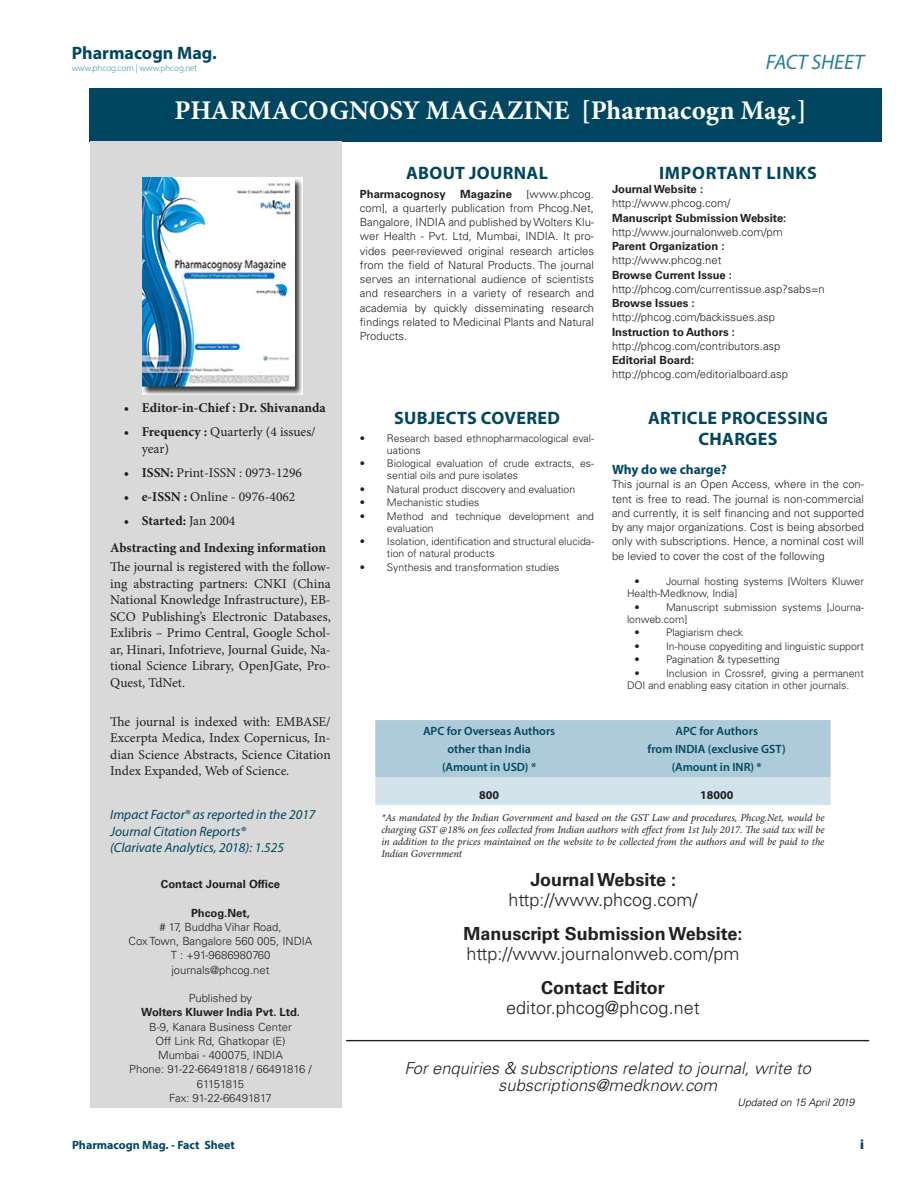
<style>
.page{position:relative;width:918px;height:1188px;background:#fff}
.page>*{position:absolute;margin:0;border:0;box-sizing:border-box;transform-origin:0 0}
.t1{font:700 27px "Minion Pro";color:#fff}
.t2{font:italic 21px "Myriad Pro";color:#24809b}
.ABS_TXT{font:300 18px "Univers LT Std";color:#231f20}
.ABS_TXT-2{font:700 18px "Univers LT Std";color:#231f20}
._1_HD{font:700 18px/21px "Myriad Pro";letter-spacing:.02em;color:#004661;text-align:center}
._1_HD-2{font:700 18px "Myriad Pro";color:#004661}
.ABS_HD_1{font:700 18px "Myriad Pro";letter-spacing:.04em;color:#004661}
.ABS_TXT-3{font:italic 300 16.5px "Univers LT Std";color:#231f20}
.TXT{font:13.5px/16.5px "Minion Pro";color:#231f20;text-align:justify}
._3_HD{font:italic 13.5px/16.5px "Myriad Pro";color:#004661}
.TXT-2{font:700 13.5px "Minion Pro";color:#231f20}
._3_HD-2{font:700 13.5px "Myriad Pro";color:#004661}
.RRH{font:900 13.5px "Myriad Pro";color:#004661}
.TCH{font:600 12px "Myriad Pro";color:#004661}
.RRH-2{font:700 12px "Myriad Pro";color:#004661}
.TB{font:700 12px "Myriad Pro";color:#231f20}
.ABS_TXT-4{font:300 11.25px/14.2px "Univers LT Std";color:#231f20;text-align:justify}
.ABS_TXT-5{font:700 11.25px "Univers LT Std";color:#231f20}
.t3{font:300 10.5px/12px "Univers LT Std";color:#231f20}
.TFN{font:italic 10.5px/12px "Minion Pro";letter-spacing:-.005em;color:#231f20;text-align:justify}
.ABS_TXT-6{font:italic 300 10.5px "Univers LT Std";color:#050406}
.t4{font:300 9px "Myriad Pro";color:#24809b}
.s1{font-weight:700}
.s2{font-weight:400}
</style>
<div class="page">
<div style="left:90px;top:88px;width:792px;height:53px;background:#004661"></div>
<div style="left:90px;top:141px;width:252px;height:967px;background:#d9d9d9"></div>
<img style="left:143px;top:178px;width:160px;height:217px">
<svg style="left:375px;top:720px;width:456px;height:85px;background:#b9d3df"></svg>
<div style="left:346px;top:1040px;width:523px;height:1px;border:1px solid #231f20"></div>
<h3 class="_1_HD-2" style="left:72px;top:41px;width:147px">Pharmacogn Mag.</h3>
<p class="t4" style="left:72px;top:62px;width:127px">www.phcog.com | www.phcog.net</p>
<h2 class="t2" style="left:766px;top:49px;width:100px">FACT SHEET</h2>
<p class="t1" style="left:174px;top:92px;width:634px">PHARMACOGNOSY MAGAZINE [Pharmacogn Mag.]</p>
<p class="TXT-2" style="left:124px;top:398px;width:204px">• Editor-in-Chief : Dr. Shivananda</p>
<p class="TXT" style="left:142px;top:424px;width:176px;text-indent:-18px"><span class="s1">• Frequency :</span> Quarterly (4 issues/ year)</p>
<p class="TXT" style="left:124px;top:464px;width:180px"><span class="s1">• ISSN:</span> Print-ISSN : 0973-1296</p>
<p class="TXT" style="left:124px;top:488px;width:173px"><span class="s1">• e-ISSN :</span> Online - 0976-4062</p>
<p class="TXT-2" style="left:124px;top:511px;width:113px">• Started: <span class="s2">Jan 2004</span></p>
<p class="TXT-2" style="left:110px;top:538px;width:217px">Abstracting and Indexing information</p>
<p class="TXT" style="left:110px;top:559px;width:222px">The journal is registered with the follow&shy;ing abstracting partners: CNKI (China National Knowledge Infrastructure), EB-SCO Publishing’s Electronic Databases, Exlibris – Primo Central, Google Schol&shy;ar, Hinari, Infotrieve, Journal Guide, Na&shy;tional Science Library, OpenJGate, Pro-Quest, TdNet.</p>
<p class="TXT" style="left:110px;top:713px;width:222px">The journal is indexed with: EMBASE/ Excerpta Medica, Index Copernicus, In&shy;dian Science Abstracts, Science Citation Index Expanded, Web of Science.</p>
<p class="_3_HD" style="left:110px;top:806px;width:207px">Impact Factor® as reported in the 2017<br>Journal Citation Reports®<br>(Clarivate Analytics, 2018): 1.525</p>
<p class="ABS_TXT-5" style="left:161px;top:878px;width:121px">Contact Journal Office</p>
<p class="ABS_TXT-5" style="left:191px;top:906px;width:60px">Phcog.Net,</p>
<p class="ABS_TXT-4" style="left:159px;top:920px;width:124px"># 17, Buddha Vihar Road,</p>
<p class="ABS_TXT-4" style="left:129px;top:934px;width:185px">Cox Town, Bangalore 560 005, INDIA</p>
<p class="ABS_TXT-4" style="left:171px;top:948px;width:101px">T : +91-9686980760</p>
<p class="ABS_TXT-4" style="left:171px;top:963px;width:100px">journals@phcog.net</p>
<p class="ABS_TXT-4" style="left:189px;top:991px;width:65px">Published by</p>
<p class="ABS_TXT-5" style="left:141px;top:1006px;width:160px">Wolters Kluwer India Pvt. Ltd.</p>
<p class="ABS_TXT-4" style="left:149px;top:1020px;width:144px">B-9, Kanara Business Center</p>
<p class="ABS_TXT-4" style="left:156px;top:1034px;width:131px">Off Link Rd, Ghatkopar (E)</p>
<p class="ABS_TXT-4" style="left:158px;top:1048px;width:126px">Mumbai - 400075, INDIA</p>
<p class="ABS_TXT-4" style="left:129px;top:1062px;width:184px;text-align:center">Phone: 91-22-66491818 / 66491816 /<br>61151815</p>
<p class="ABS_TXT-4" style="left:169px;top:1091px;width:104px">Fax: 91-22-66491817</p>
<p class="_1_HD" style="left:406px;top:162px;width:144px">ABOUT JOURNAL</p>
<p class="ABS_TXT-5" style="left:360px;top:187px;width:87px">Pharmacognosy</p>
<p class="ABS_TXT-5" style="left:460px;top:187px;width:53px">Magazine</p>
<p class="ABS_TXT-4" style="left:360px;top:186px;width:236px;text-indent:167px">[www.phcog. com], a quarterly publication from Phcog.Net, Bangalore, INDIA and published by Wolters Klu&shy;wer Health - Pvt. Ltd, Mumbai, INDIA. It pro&shy;vides peer-reviewed original research articles from the field of Natural Products. The journal serves an international audience of scientists and researchers in a variety of research and academia by quickly disseminating research findings related to Medicinal Plants and Natural Products.</p>
<p class="_1_HD" style="left:394px;top:407px;width:167px">SUBJECTS COVERED</p>
<p class="t3" style="left:387px;top:432px;width:209px;text-indent:-27px">• Research based ethnopharmacological eval&shy;uations</p>
<p class="t3" style="left:387px;top:458px;width:209px;text-indent:-27px">• Biological evaluation of crude extracts, es&shy;sential oils and pure isolates</p>
<p class="t3" style="left:360px;top:483px;width:217px">• Natural product discovery and evaluation</p>
<p class="t3" style="left:360px;top:497px;width:121px">• Mechanistic studies</p>
<p class="t3" style="left:387px;top:510px;width:209px;text-indent:-27px">• Method and technique development and evaluation</p>
<p class="t3" style="left:387px;top:536px;width:209px;text-indent:-27px">• Isolation, identification and structural elucida&shy;tion of natural products</p>
<p class="t3" style="left:360px;top:561px;width:201px">• Synthesis and transformation studies</p>
<p class="TCH" style="left:423px;top:723px;width:134px">APC for Overseas Authors</p>
<p class="TCH" style="left:447px;top:741px;width:85px">other than India</p>
<p class="TCH" style="left:442px;top:759px;width:96px">(Amount in USD) *</p>
<p class="ABS_HD_1" style="left:659px;top:161px;width:159px">IMPORTANT LINKS</p>
<p class="ABS_TXT-5" style="left:612px;top:182px;width:93px">Journal Website :</p>
<p class="ABS_TXT-4" style="left:612px;top:196px;width:120px">http://www.phcog.com/</p>
<p class="ABS_TXT-5" style="left:612px;top:211px;width:176px">Manuscript Submission Website:</p>
<p class="ABS_TXT-4" style="left:612px;top:225px;width:172px">http://www.journalonweb.com/pm</p>
<p class="ABS_TXT-5" style="left:612px;top:239px;width:114px">Parent Organization :</p>
<p class="ABS_TXT-4" style="left:612px;top:253px;width:111px">http://www.phcog.net</p>
<p class="ABS_TXT-5" style="left:612px;top:268px;width:121px">Browse Current Issue :</p>
<p class="ABS_TXT-4" style="left:612px;top:282px;width:214px">http://phcog.com/currentissue.asp?sabs=n</p>
<p class="ABS_TXT-5" style="left:612px;top:296px;width:84px">Browse Issues :</p>
<p class="ABS_TXT-4" style="left:612px;top:310px;width:164px">http://phcog.com/backissues.asp</p>
<p class="ABS_TXT-5" style="left:612px;top:325px;width:124px">Instruction to Authors :</p>
<p class="ABS_TXT-4" style="left:612px;top:339px;width:170px">http://phcog.com/contributors.asp</p>
<p class="ABS_TXT-5" style="left:612px;top:353px;width:84px">Editorial Board:</p>
<p class="ABS_TXT-4" style="left:612px;top:367px;width:177px">http://phcog.com/editorialboard.asp</p>
<p class="_1_HD" style="left:648px;top:407px;width:181px">ARTICLE PROCESSING<br>CHARGES</p>
<p class="_3_HD-2" style="left:612px;top:461px;width:116px">Why do we charge?</p>
<p class="ABS_TXT-4" style="left:612px;top:477px;width:254px">This journal is an Open Access, where in the con&shy;tent is free to read. The journal is non-commercial and currently, it is self financing and not supported by any major organizations. Cost is being absorbed only with subscriptions. Hence, a nominal cost will be levied to cover the cost of the following</p>
<p class="t3" style="left:634px;top:575px;width:7px">•</p>
<p class="t3" style="left:627px;top:575px;width:238px;text-indent:39px">Journal hosting systems [Wolters Kluwer<br>Health-Medknow, India]</p>
<p class="t3" style="left:634px;top:601px;width:7px">•</p>
<p class="t3" style="left:627px;top:601px;width:238px;text-indent:39px">Manuscript submission systems [Journa&shy;lonweb.com]</p>
<p class="t3" style="left:634px;top:626px;width:7px">•</p>
<p class="t3" style="left:666px;top:626px;width:79px">Plagiarism check</p>
<p class="t3" style="left:634px;top:640px;width:7px">•</p>
<p class="t3" style="left:666px;top:640px;width:199px">In-house copyediting and linguistic support</p>
<p class="t3" style="left:634px;top:653px;width:7px">•</p>
<p class="t3" style="left:666px;top:653px;width:115px">Pagination &amp; typesetting</p>
<p class="t3" style="left:634px;top:667px;width:7px">•</p>
<p class="t3" style="left:627px;top:667px;width:238px;text-indent:39px">Inclusion in Crossref, giving a permanent<br>DOI and enabling easy citation in other journals.</p>
<p class="TCH" style="left:676px;top:723px;width:84px">APC for Authors</p>
<p class="TCH" style="left:648px;top:741px;width:140px">from INDIA (exclusive GST)</p>
<p class="TCH" style="left:672px;top:759px;width:92px">(Amount in INR) *</p>
<p class="TB" style="left:479px;top:787px;width:21px">800</p>
<p class="TB" style="left:700px;top:787px;width:35px">18000</p>
<p class="TFN" style="left:381px;top:811px;width:445px">*As mandated by the Indian Government and based on the GST Law and procedures, Phcog.Net, would be charging GST @18% on fees collected from Indian authors with effect from 1st July 2017. The said tax will be in addition to the prices maintained on the website to be collected from the authors and will be paid to the Indian Government</p>
<p class="ABS_TXT-2" style="left:530px;top:869px;width:147px">Journal Website :</p>
<p class="ABS_TXT" style="left:508px;top:888px;width:191px">http://www.phcog.com/</p>
<p class="ABS_TXT-2" style="left:464px;top:923px;width:280px">Manuscript Submission Website:</p>
<p class="ABS_TXT" style="left:466px;top:942px;width:275px">http://www.journalonweb.com/pm</p>
<p class="ABS_TXT-2" style="left:541px;top:977px;width:125px">Contact Editor</p>
<p class="ABS_TXT" style="left:506px;top:996px;width:195px">editor.phcog@phcog.net</p>
<p class="ABS_TXT-3" style="left:404px;top:1059px;width:408px">For enquiries &amp; subscriptions related to journal, write to</p>
<p class="ABS_TXT-3" style="left:498px;top:1075px;width:220px">subscriptions@medknow.com</p>
<p class="ABS_TXT-6" style="left:737px;top:1096px;width:118px">Updated on 15 April 2019</p>
<p class="RRH-2" style="left:72px;top:1137px;width:165px">Pharmacogn Mag. - Fact Sheet</p>
<p class="RRH" style="left:860px;top:1136px;width:5px">i</p>
</div>
